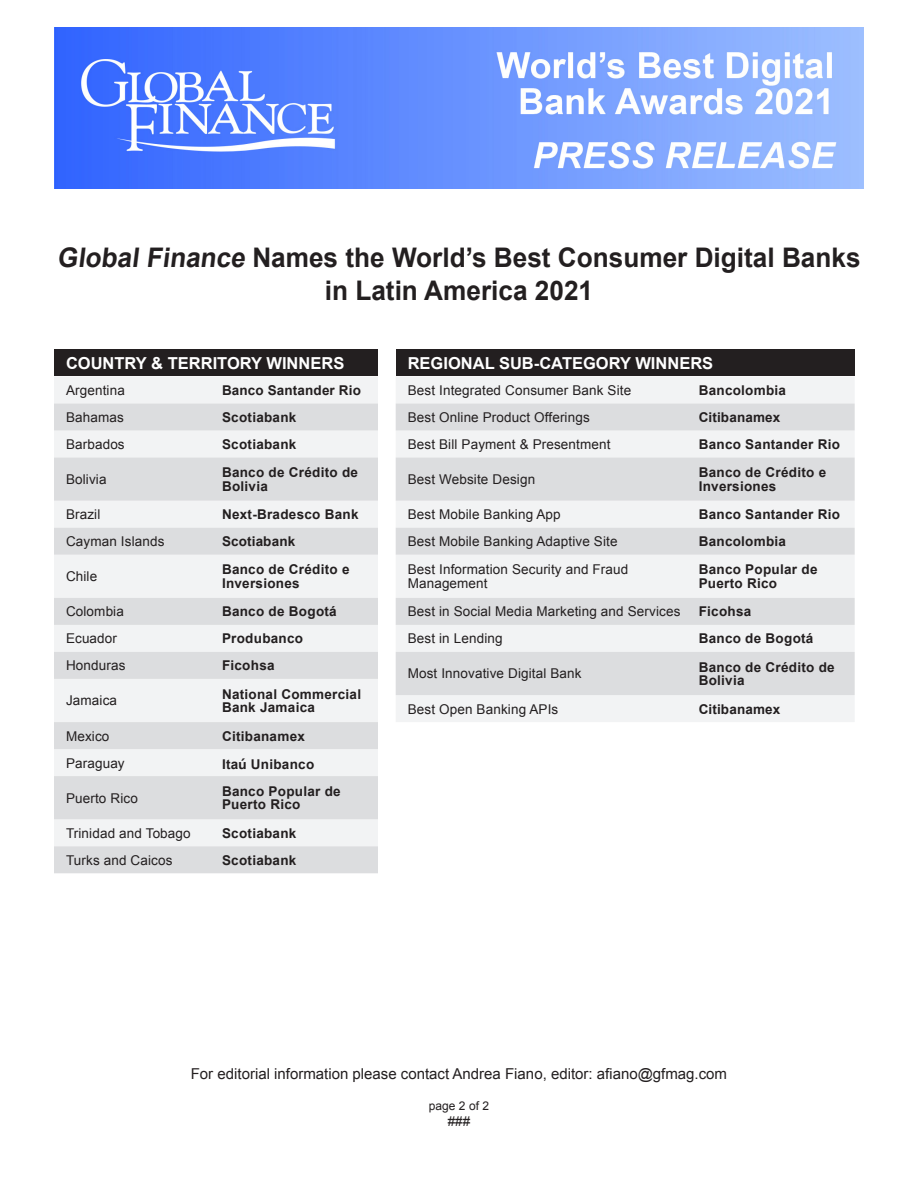
<style>
.page{position:relative;width:918px;height:1188px;background:#fff}
.page>*{position:absolute;margin:0;border:0;box-sizing:border-box;transform-origin:0 0}
.t1{font:700 27px/32.4px "Arial";color:#231f20;text-align:center}
.TABLE_TITLE_BOLD_whi{font:700 16.5px "Arial";color:#fff}
.t2{font:15px "Arial";color:#231f20}
.TABLE_Column1_Bold{font:13.5px "Arial";letter-spacing:.01em;color:#231f20}
.TABLE_Column2{font:700 13.5px/13.5px "Arial";letter-spacing:.02em;color:#231f20}
.TABLE_Column1_Bold-2{font:700 13.5px "Arial";letter-spacing:.01em;color:#231f20}
.t3{font:12px "Arial";color:#231f20}
.s1{font-family:"Helvetica Neue"}
</style>
<div class="page">
<img style="left:54px;top:27px;width:810px;height:162px">
<div style="left:54px;top:350px;width:324px;height:26px;background:#231f20"></div>
<div style="left:54px;top:377px;width:324px;height:27px;background:#f2f3f4"></div>
<svg style="left:54px;top:404px;width:324px;height:469px;fill:#dcdddf"></svg>
<div style="left:396px;top:350px;width:459px;height:26px;background:#231f20"></div>
<div style="left:396px;top:377px;width:459px;height:345px;background:#f2f3f4"></div>
<svg style="left:396px;top:404px;width:459px;height:291px;fill:#dcdddf"></svg>
<p class="t1" style="left:57px;top:242px;width:805px">Global Finance Names the World’s Best Consumer Digital Banks in Latin America 2021</p>
<p class="TABLE_TITLE_BOLD_whi" style="left:66px;top:352px;width:280px">COUNTRY &amp; TERRITORY WINNERS</p>
<p class="TABLE_Column1_Bold" style="left:66px;top:381px;width:60px">Argentina</p>
<p class="TABLE_Column1_Bold-2" style="left:222px;top:381px;width:140px">Banco Santander Rio</p>
<p class="TABLE_Column1_Bold" style="left:66px;top:408px;width:59px">Bahamas</p>
<p class="TABLE_Column2" style="left:222px;top:411px;width:76px">Scotiabank</p>
<p class="TABLE_Column1_Bold" style="left:66px;top:435px;width:60px">Barbados</p>
<p class="TABLE_Column2" style="left:222px;top:438px;width:76px">Scotiabank</p>
<p class="TABLE_Column1_Bold" style="left:66px;top:470px;width:42px">Bolivia</p>
<p class="TABLE_Column2" style="left:222px;top:466px;width:138px">Banco de Crédito de<br>Bolivia</p>
<p class="TABLE_Column1_Bold" style="left:66px;top:506px;width:36px">Brazil</p>
<p class="TABLE_Column2" style="left:222px;top:508px;width:138px">Next-Bradesco Bank</p>
<p class="TABLE_Column1_Bold" style="left:66px;top:533px;width:100px">Cayman Islands</p>
<p class="TABLE_Column1_Bold-2" style="left:222px;top:532px;width:75px">Scotiabank</p>
<p class="TABLE_Column1_Bold" style="left:66px;top:568px;width:33px">Chile</p>
<p class="TABLE_Column2" style="left:222px;top:563px;width:129px">Banco de Crédito e<br>Inversiones</p>
<p class="TABLE_Column1_Bold" style="left:66px;top:603px;width:59px">Colombia</p>
<p class="TABLE_Column2" style="left:222px;top:605px;width:116px">Banco de Bogotá</p>
<p class="TABLE_Column1_Bold" style="left:66px;top:630px;width:53px">Ecuador</p>
<p class="TABLE_Column2" style="left:222px;top:632px;width:83px">Produbanco</p>
<p class="TABLE_Column1_Bold" style="left:66px;top:657px;width:61px">Honduras</p>
<p class="TABLE_Column2" style="left:222px;top:659px;width:54px">Ficohsa</p>
<p class="TABLE_Column1_Bold" style="left:66px;top:692px;width:53px">Jamaica</p>
<p class="TABLE_Column2" style="left:222px;top:688px;width:141px">National Commercial<br>Bank Jamaica</p>
<p class="TABLE_Column1_Bold" style="left:66px;top:727px;width:45px">Mexico</p>
<p class="TABLE_Column2" style="left:222px;top:729px;width:84px">Citibanamex</p>
<p class="TABLE_Column1_Bold" style="left:66px;top:754px;width:60px">Paraguay</p>
<p class="TABLE_Column2" style="left:222px;top:758px;width:94px">Ita<span class="s1">ú</span> Unibanco</p>
<p class="TABLE_Column1_Bold" style="left:66px;top:789px;width:73px">Puerto Rico</p>
<p class="TABLE_Column2" style="left:222px;top:785px;width:120px">Banco Popular de<br>Puerto Rico</p>
<p class="TABLE_Column1_Bold" style="left:66px;top:824px;width:126px">Trinidad and Tobago</p>
<p class="TABLE_Column2" style="left:222px;top:827px;width:76px">Scotiabank</p>
<p class="TABLE_Column1_Bold" style="left:66px;top:851px;width:108px">Turks and Caicos</p>
<p class="TABLE_Column2" style="left:222px;top:854px;width:76px">Scotiabank</p>
<p class="TABLE_TITLE_BOLD_whi" style="left:408px;top:352px;width:307px">REGIONAL SUB-CATEGORY WINNERS</p>
<p class="TABLE_Column1_Bold" style="left:408px;top:381px;width:225px">Best Integrated Consumer Bank Site</p>
<p class="TABLE_Column2" style="left:699px;top:384px;width:89px">Bancolombia</p>
<p class="TABLE_Column1_Bold" style="left:408px;top:408px;width:184px">Best Online Product Offerings</p>
<p class="TABLE_Column1_Bold-2" style="left:699px;top:408px;width:83px">Citibanamex</p>
<p class="TABLE_Column1_Bold" style="left:408px;top:435px;width:204px">Best Bill Payment &amp; Presentment</p>
<p class="TABLE_Column2" style="left:699px;top:438px;width:143px">Banco Santander Rio</p>
<p class="TABLE_Column1_Bold" style="left:408px;top:470px;width:129px">Best Website Design</p>
<p class="TABLE_Column2" style="left:699px;top:466px;width:129px">Banco de Crédito e<br>Inversiones</p>
<p class="TABLE_Column1_Bold" style="left:408px;top:506px;width:155px">Best Mobile Banking App</p>
<p class="TABLE_Column2" style="left:699px;top:508px;width:143px">Banco Santander Rio</p>
<p class="TABLE_Column1_Bold" style="left:408px;top:533px;width:211px">Best Mobile Banking Adaptive Site</p>
<p class="TABLE_Column2" style="left:699px;top:535px;width:89px">Bancolombia</p>
<p class="TABLE_Column1_Bold" style="left:408px;top:561px;width:222px">Best Information Security and Fraud</p>
<p class="TABLE_Column1_Bold" style="left:408px;top:574px;width:82px">Management</p>
<p class="TABLE_Column2" style="left:699px;top:563px;width:120px">Banco Popular de<br>Puerto Rico</p>
<p class="TABLE_Column1_Bold" style="left:408px;top:603px;width:274px">Best in Social Media Marketing and Services</p>
<p class="TABLE_Column2" style="left:699px;top:605px;width:54px">Ficohsa</p>
<p class="TABLE_Column1_Bold" style="left:408px;top:630px;width:96px">Best in Lending</p>
<p class="TABLE_Column2" style="left:699px;top:632px;width:116px">Banco de Bogotá</p>
<p class="TABLE_Column1_Bold" style="left:408px;top:665px;width:175px">Most Innovative Digital Bank</p>
<p class="TABLE_Column2" style="left:699px;top:661px;width:138px">Banco de Crédito de<br>Bolivia</p>
<p class="TABLE_Column1_Bold" style="left:408px;top:700px;width:152px">Best Open Banking APIs</p>
<p class="TABLE_Column1_Bold-2" style="left:699px;top:700px;width:83px">Citibanamex</p>
<p class="t2" style="left:191px;top:1064px;width:538px">For editorial information please contact Andrea Fiano, editor: afiano@gfmag.com</p>
<p class="t3" style="left:429px;top:1098px;width:62px">page 2 of 2</p>
<p class="TABLE_Column1_Bold" style="left:448px;top:1113px;width:24px">###</p>
</div>
